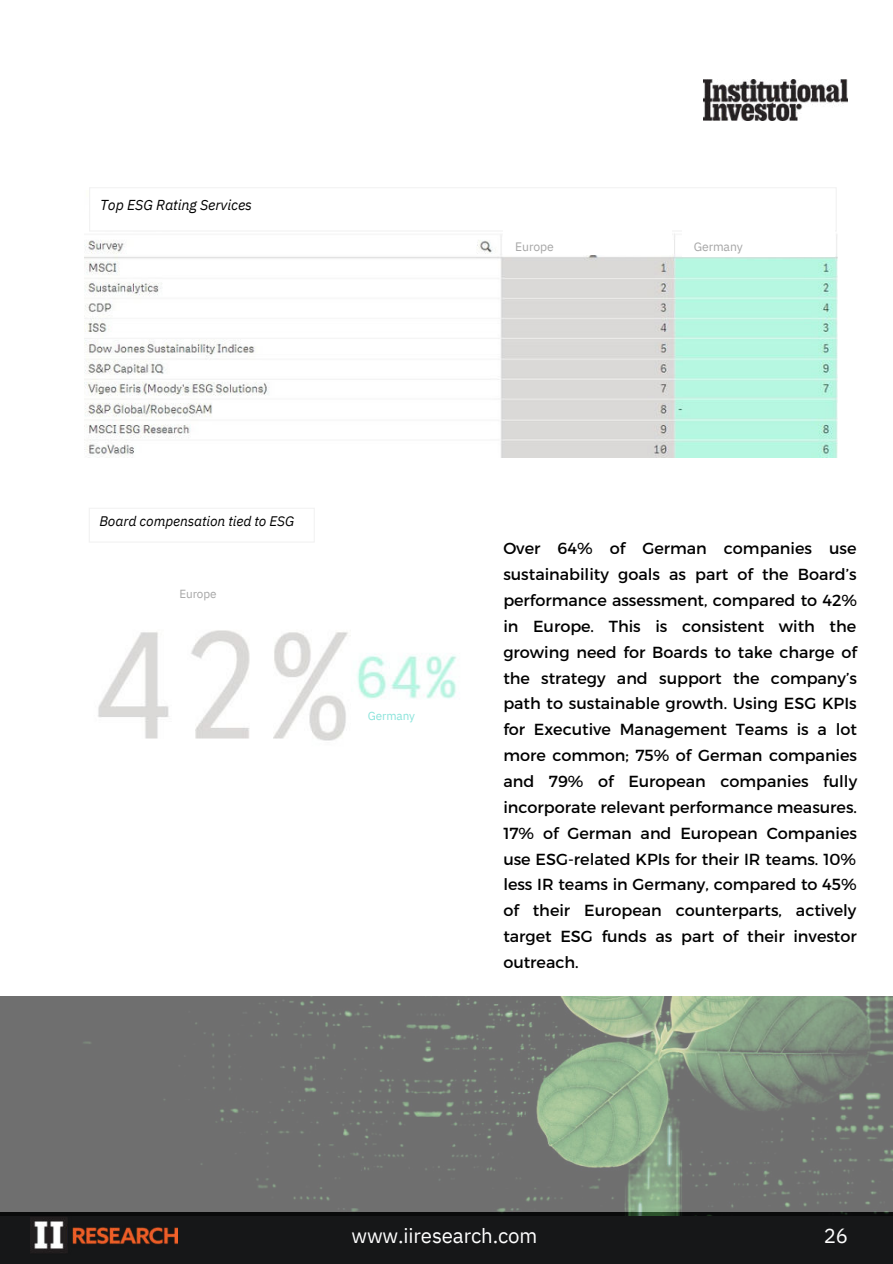
<style>
.page{position:relative;width:893px;height:1264px;background:#fff}
.page>*{position:absolute;margin:0;border:0;box-sizing:border-box;transform-origin:0 0}
.t1{font:20.4px "IBM Plex Sans";letter-spacing:-.005em;color:#fff}
.t2{font:16.05px/25.8px "Montserrat";color:#000;text-align:justify}
.t3{font:italic 14.4px "IBM Plex Sans";letter-spacing:-.005em;color:#000}
.t4{font:italic 13.8px "IBM Plex Sans";letter-spacing:-.005em;color:#000}
.t5{font:12.15px "IBM Plex Sans";letter-spacing:-.01em;color:#a6a6a6}
.t6{font:11.7px "IBM Plex Sans";letter-spacing:-.01em;color:#8be4db}
.t7{font:11.7px "IBM Plex Sans";letter-spacing:-.01em;color:#a6a6a6}
</style>
<div class="page">
<img style="left:703px;top:79px;width:144px;height:41px">
<div style="left:0;top:1212px;width:892px;height:51px;background:#161718"></div>
<img style="left:30px;top:1215px;width:147px;height:38px">
<img style="left:0;top:996px;width:892px;height:219px">
<img style="left:85px;top:191px;width:752px;height:267px">
<div style="left:90px;top:188px;width:746px;height:43px;background:#fff"></div>
<div style="left:89px;top:187px;width:747px;height:44px;border:1px solid #f2f2f2"></div>
<div style="left:503px;top:230px;width:169px;height:25px;background:#fff"></div>
<div style="left:682px;top:230px;width:152px;height:26px;background:#fff"></div>
<div style="left:89px;top:507px;width:226px;height:35px;border:1px solid #f2f2f2"></div>
<img style="left:98px;top:630px;width:359px;height:111px">
<div style="left:352px;top:706px;width:101px;height:35px;background:#fff"></div>
<p class="t3" style="left:100px;top:194px;width:153px">Top ESG Rating Services</p>
<p class="t5" style="left:515px;top:238px;width:40px">Europe</p>
<p class="t5" style="left:693px;top:238px;width:51px">Germany</p>
<p class="t4" style="left:99px;top:510px;width:196px">Board compensation tied to ESG</p>
<p class="t7" style="left:179px;top:584px;width:39px">Europe</p>
<p class="t6" style="left:368px;top:707px;width:49px">Germany</p>
<p class="t2" style="left:503px;top:535px;width:355px">Over 64% of German companies use sustainability goals as part of the Board’s performance assessment, compared to 42% in Europe. This is consistent with the growing need for Boards to take charge of the strategy and support the company’s path to sustainable growth. Using ESG KPIs for Executive Management Teams is a lot more common; 75% of German companies and 79% of European companies fully incorporate relevant performance measures.<br>17% of German and European Companies use ESG-related KPIs for their IR teams. 10% less IR teams in Germany, compared to 45% of their European counterparts, actively target ESG funds as part of their investor outreach.</p>
<p class="t1" style="left:351px;top:1220px;width:187px">www.iiresearch.com</p>
<p class="t1" style="left:823px;top:1220px;width:26px">26</p>
</div>
